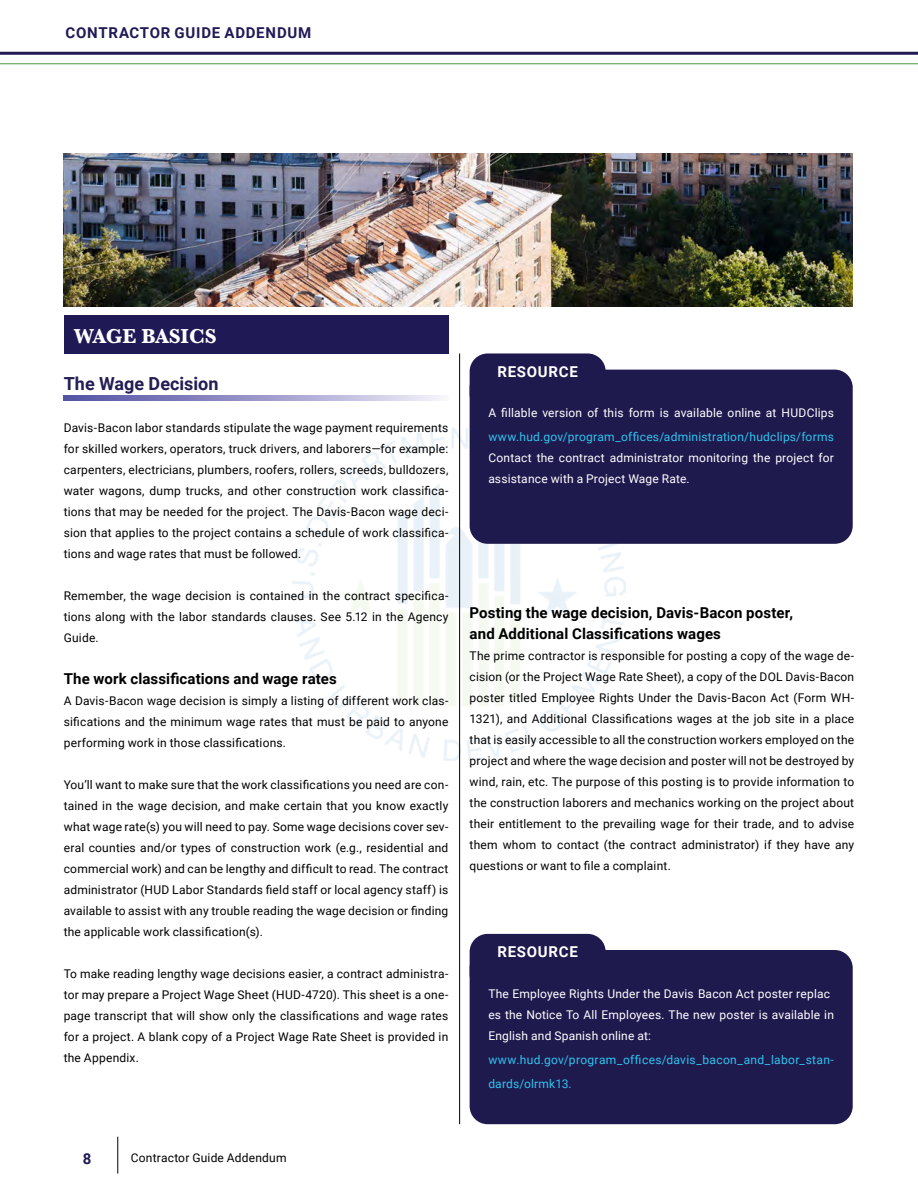
<style>
.page{position:relative;width:918px;height:1188px;background:#fff}
.page>*{position:absolute;margin:0;border:0;box-sizing:border-box;transform-origin:0 0}
.t1{font:700 21px "Baskerville";color:#fff}
.t2{font:700 18px "Roboto";color:#221e53}
.t3{font:700 15px/21px "Roboto";letter-spacing:.005em;color:#000}
.t4{font:700 15px "Roboto";letter-spacing:.05em;color:#201a56}
.t5{font:700 15px "Roboto";letter-spacing:.05em;color:#fff}
.t6{font:12px/21px "Roboto";letter-spacing:.015em;color:#000;text-align:justify}
.t7{font:12px/21px "Roboto";letter-spacing:.015em;color:#fff}
.t8{font:12px/24px "Roboto";letter-spacing:.02em;color:#2fc4ee}
.s1{color:#fff}
</style>
<div class="page">
<hr style="left:0;top:63px;width:918px;height:1px;background:#469845">
<hr style="left:0;top:52px;width:918px;height:3px;background:#201a56">
<hr style="left:118px;top:1137px;width:1px;height:37px;background:#000">
<img style="left:293px;top:428px;width:332px;height:332px">
<svg style="left:64px;top:396px;width:377px;height:4px;background:#9c9acb"></svg>
<hr style="left:459px;top:353px;width:1px;height:771px;background:#000">
<img style="left:64px;top:153px;width:789px;height:153px">
<div style="left:64px;top:315px;width:384px;height:38px;background:#1f1955"></div>
<div style="left:470px;top:370px;width:383px;height:174px;background:#1f1a4e;border-radius:18px"></div>
<div style="left:470px;top:353px;width:136px;height:59px;background:#1f1a4e;border-radius:18px"></div>
<div style="left:470px;top:950px;width:383px;height:174px;background:#1f1a4e;border-radius:18px"></div>
<div style="left:470px;top:934px;width:136px;height:58px;background:#1f1a4e;border-radius:18px"></div>
<p class="t4" style="left:66px;top:23px;width:247px">CONTRACTOR GUIDE ADDENDUM</p>
<h2 class="t1" style="left:74px;top:322px;width:144px">WAGE BASICS</h2>
<h3 class="t2" style="left:64px;top:371px;width:156px">The Wage Decision</h3>
<p class="t6" style="left:64px;top:417px;width:386px">Davis-Bacon labor standards stipulate the wage payment requirements for skilled workers, operators, truck drivers, and laborers—for example: carpenters, electricians, plumbers, roofers, rollers, screeds, bulldozers, water wagons, dump trucks, and other construction work classifica&shy;tions that may be needed for the project. The Davis-Bacon wage deci&shy;sion that applies to the project contains a schedule of work classifica&shy;tions and wage rates that must be followed.</p>
<p class="t6" style="left:64px;top:585px;width:386px">Remember, the wage decision is contained in the contract specifica&shy;tions along with the labor standards clauses. See 5.12 in the Agency Guide.</p>
<h4 class="t3" style="left:64px;top:668px;width:275px">The work classifications and wage rates</h4>
<p class="t6" style="left:64px;top:690px;width:386px">A Davis-Bacon wage decision is simply a listing of different work clas&shy;sifications and the minimum wage rates that must be paid to anyone performing work in those classifications.</p>
<p class="t6" style="left:64px;top:774px;width:386px">You’ll want to make sure that the work classifications you need are con&shy;tained in the wage decision, and make certain that you know exactly what wage rate(s) you will need to pay. Some wage decisions cover sev&shy;eral counties and/or types of construction work (e.g., residential and commercial work) and can be lengthy and difficult to read. The contract administrator (HUD Labor Standards field staff or local agency staff) is available to assist with any trouble reading the wage decision or finding the applicable work classification(s).</p>
<p class="t6" style="left:64px;top:963px;width:386px">To make reading lengthy wage decisions easier, a contract administra&shy;tor may prepare a Project Wage Sheet (HUD-4720). This sheet is a one&shy;page transcript that will show only the classifications and wage rates for a project. A blank copy of a Project Wage Rate Sheet is provided in the Appendix.</p>
<h4 class="t5" style="left:498px;top:361px;width:82px">RESOURCE</h4>
<p class="t8" style="left:488px;top:401px;width:347px"><span class="s1">A fillable version of this form is available online at HUDClips </span>www.hud.gov/program_offices/administration/hudclips/forms</p>
<p class="t7" style="left:488px;top:447px;width:347px">Contact the contract administrator monitoring the project for assistance with a Project Wage Rate.</p>
<h4 class="t3" style="left:470px;top:602px;width:325px">Posting the wage decision, Davis-Bacon poster, and Additional Classifications wages</h4>
<p class="t6" style="left:470px;top:645px;width:386px">The prime contractor is responsible for posting a copy of the wage de&shy;cision (or the Project Wage Rate Sheet), a copy of the DOL Davis-Bacon poster titled Employee Rights Under the Davis-Bacon Act (Form WH-1321), and Additional Classifications wages at the job site in a place that is easily accessible to all the construction workers employed on the project and where the wage decision and poster will not be destroyed by wind, rain, etc. The purpose of this posting is to provide information to the construction laborers and mechanics working on the project about their entitlement to the prevailing wage for their trade, and to advise them whom to contact (the contract administrator) if they have any questions or want to file a complaint.</p>
<h4 class="t5" style="left:498px;top:941px;width:82px">RESOURCE</h4>
<p class="t7" style="left:488px;top:983px;width:347px">The Employee Rights Under the Davis Bacon Act poster replac es the Notice To All Employees. The new poster is available in<br>English and Spanish online at:</p>
<p class="t8" style="left:488px;top:1047px;width:347px">www.hud.gov/program_offices/davis_bacon_and_labor_stan&shy;dards/olrmk13.</p>
<p class="t4" style="left:83px;top:1148px;width:10px">8</p>
<p class="t6" style="left:131px;top:1147px;width:157px">Contractor Guide Addendum</p>
</div>
